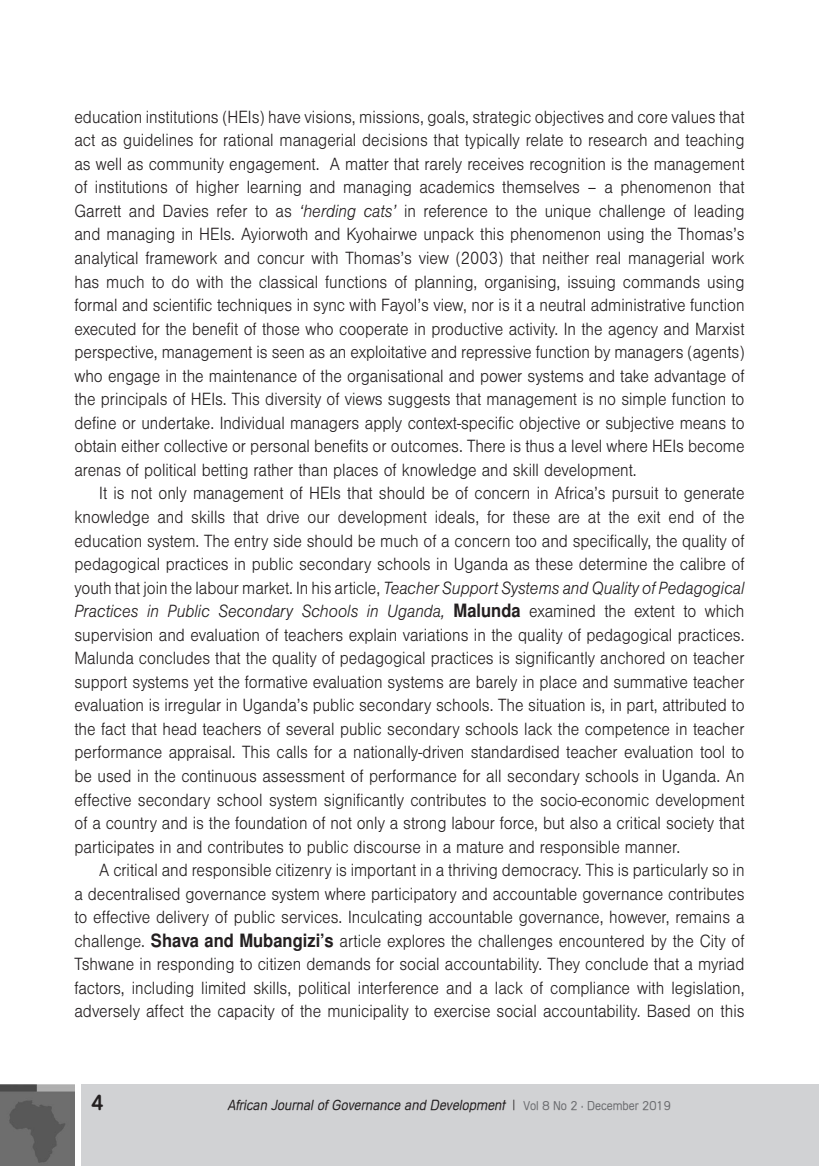
<style>
.page{position:relative;width:819px;height:1166px;background:#fff}
.page>*{position:absolute;margin:0;border:0;box-sizing:border-box;transform-origin:0 0}
.t1{font:500 21px "Mercedes";color:#231f20}
.body_copy_indent{font:300 18.38px/23.4px "Nimbus San T";color:#231f20;text-align:justify;scale:.9 1}
.t2{font:italic 300 14px "Mercedes";color:#231f20}
.s1{font-style:italic}
.s2{font-family:"Nimbus San L";font-weight:700}
.s3{font-style:normal}
.s4{font-style:normal;font-size:12.25px;color:#6c6d70}
</style>
<div class="page">
<img style="left:0;top:1084px;width:74px;height:82px">
<div style="left:81px;top:1084px;width:738px;height:82px;background:#d1d2d4"></div>
<p class="body_copy_indent" style="left:74px;top:105px;width:746px">education institutions (HEIs) have visions, missions, goals, strategic objectives and core values that act as guidelines for rational managerial decisions that typically relate to research and teaching as well as community engagement. A matter that rarely receives recognition is the management of institutions of higher learning and managing academics themselves – a phenomenon that Garrett and Davies refer to as <span class="s1">‘herding cats’</span> in reference to the unique challenge of leading and managing in HEIs. Ayiorwoth and Kyohairwe unpack this phenomenon using the Thomas’s analytical framework and concur with Thomas’s view (2003) that neither real managerial work has much to do with the classical functions of planning, organising, issuing commands using formal and scientific techniques in sync with Fayol’s view, nor is it a neutral administrative function executed for the benefit of those who cooperate in productive activity. In the agency and Marxist perspective, management is seen as an exploitative and repressive function by managers (agents) who engage in the maintenance of the organisational and power systems and take advantage of the principals of HEIs. This diversity of views suggests that management is no simple function to define or undertake. Individual managers apply context-specific objective or subjective means to obtain either collective or personal benefits or outcomes. There is thus a level where HEIs become arenas of political betting rather than places of knowledge and skill development.</p>
<p class="body_copy_indent" style="left:74px;top:482px;width:746px;text-indent:25px">It is not only management of HEIs that should be of concern in Africa’s pursuit to generate knowledge and skills that drive our development ideals, for these are at the exit end of the education system. The entry side should be much of a concern too and specifically, the quality of pedagogical practices in public secondary schools in Uganda as these determine the calibre of youth that join the labour market. In his article, <span class="s1">Teacher Support Systems and Quality of Pedagogical Practices in Public Secondary Schools in Uganda,</span> <span class="s2">Malunda</span> examined the extent to which supervision and evaluation of teachers explain variations in the quality of pedagogical practices.<br>Malunda concludes that the quality of pedagogical practices is significantly anchored on teacher support systems yet the formative evaluation systems are barely in place and summative teacher evaluation is irregular in Uganda’s public secondary schools. The situation is, in part, attributed to the fact that head teachers of several public secondary schools lack the competence in teacher performance appraisal. This calls for a nationally-driven standardised teacher evaluation tool to be used in the continuous assessment of performance for all secondary schools in Uganda. An effective secondary school system significantly contributes to the socio-economic development of a country and is the foundation of not only a strong labour force, but also a critical society that participates in and contributes to public discourse in a mature and responsible manner.</p>
<p class="body_copy_indent" style="left:74px;top:859px;width:746px;text-indent:25px">A critical and responsible citizenry is important in a thriving democracy. This is particularly so in a decentralised governance system where participatory and accountable governance contributes to effective delivery of public services. Inculcating accountable governance, however, remains a challenge. <span class="s2">Shava and Mubangizi’s</span> article explores the challenges encountered by the City of Tshwane in responding to citizen demands for social accountability. They conclude that a myriad factors, including limited skills, political interference and a lack of compliance with legislation, adversely affect the capacity of the municipality to exercise social accountability. Based on this</p>
<p class="t1" style="left:91px;top:1090px;width:15px">4</p>
<p class="t2" style="left:227px;top:1097px;width:445px">African Journal of Governance and Development <span class="s3">|</span> <span class="s4">V o l 8 N o 2 • D e c e m b e r 2 0 1 9</span></p>
</div>
